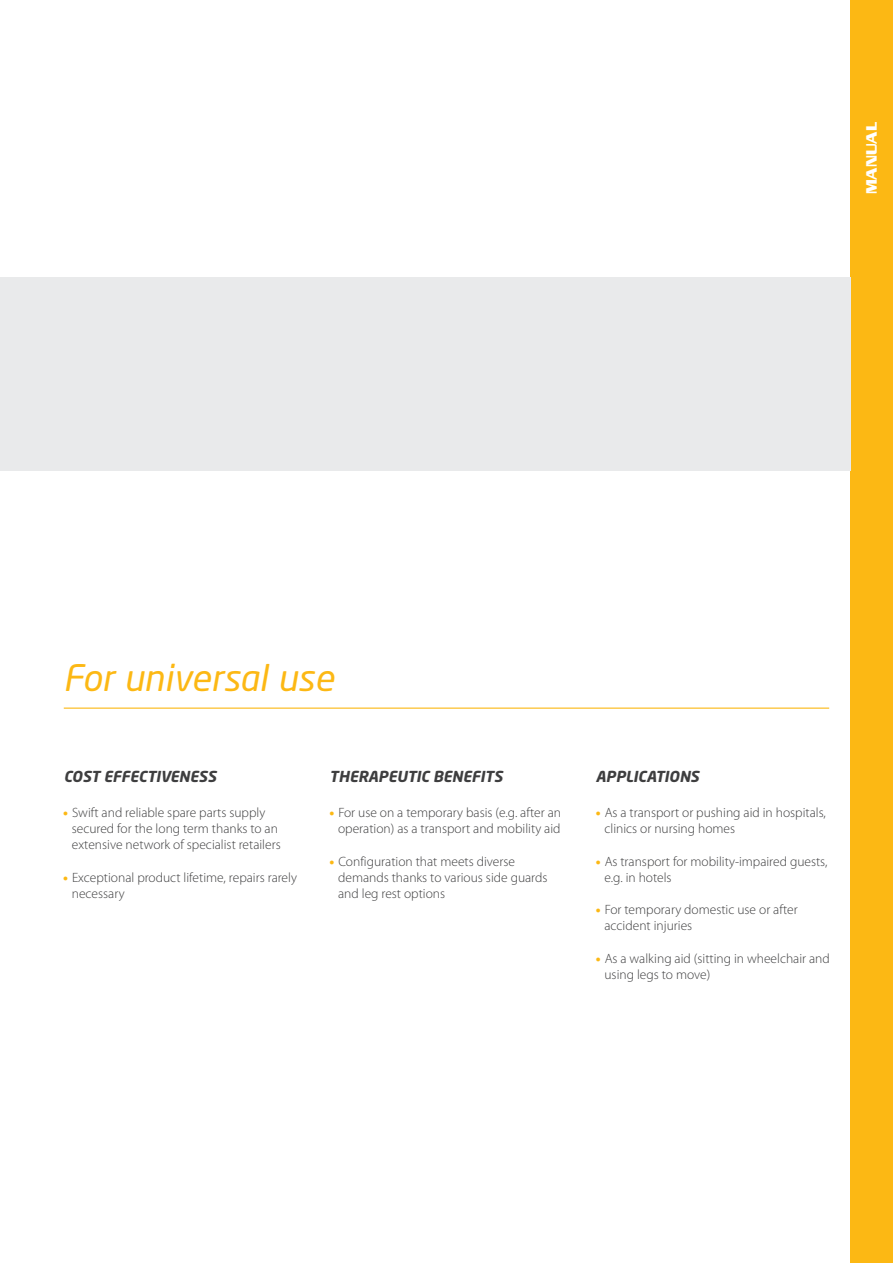
<style>
.page{position:relative;width:893px;height:1263px;background:#fff}
.page>*{position:absolute;margin:0;border:0;box-sizing:border-box;transform-origin:0 0}
.t1{font:italic 36px "Neo Sans Std";color:#fcb814}
.t2{font:italic 700 15px "Neo Sans Std";color:#3e3e3f}
.t3{font:700 15px "Enter Sansman";color:#fff}
.t4{font:300 13.5px/16.2px "Myriad Pro";color:#3e3e3f}
.s1{font-weight:900;color:#fcb814}
</style>
<div class="page">
<div style="left:850px;top:0;width:43px;height:1263px;background:#fcb814"></div>
<hr style="left:64px;top:707px;width:765px;height:2px;background:#fcb814">
<div style="left:0;top:277px;width:850px;height:194px;background:#e9eaeb"></div>
<p class="t3" style="left:863px;top:194px;width:75px;rotate:-90deg">MANUAL</p>
<h1 class="t1" style="left:63px;top:656px;width:272px">For universal use</h1>
<p class="t2" style="left:64px;top:767px;width:154px">COST EFFECTIVENESS</p>
<p class="t2" style="left:330px;top:767px;width:174px">THERAPEUTIC BENEFITS</p>
<p class="t2" style="left:596px;top:767px;width:105px">APPLICATIONS</p>
<p class="t4" style="left:72px;top:805px;width:210px;text-indent:-9px"><span class="s1">•</span> Swift and reliable spare parts supply secured for the long term thanks to an extensive network of specialist retailers</p>
<p class="t4" style="left:72px;top:869px;width:227px;text-indent:-9px"><span class="s1">•</span> Exceptional product lifetime, repairs rarely necessary</p>
<p class="t4" style="left:330px;top:805px;width:233px;text-align:center"><span class="s1">•</span> For use on a temporary basis (e.g. after an operation) as a transport and mobility aid</p>
<p class="t4" style="left:338px;top:853px;width:211px;text-indent:-9px"><span class="s1">•</span> Configuration that meets diverse demands thanks to various side guards and leg rest options</p>
<p class="t4" style="left:604px;top:805px;width:223px;text-indent:-9px"><span class="s1">•</span> As a transport or pushing aid in hospitals, clinics or nursing homes</p>
<p class="t4" style="left:604px;top:853px;width:225px;text-indent:-9px"><span class="s1">•</span> As transport for mobility-impaired guests, e.g. in hotels</p>
<p class="t4" style="left:604px;top:902px;width:195px;text-indent:-9px"><span class="s1">•</span> For temporary domestic use or after accident injuries</p>
<p class="t4" style="left:604px;top:950px;width:227px;text-indent:-9px"><span class="s1">•</span> As a walking aid (sitting in wheelchair and using legs to move)</p>
</div>
